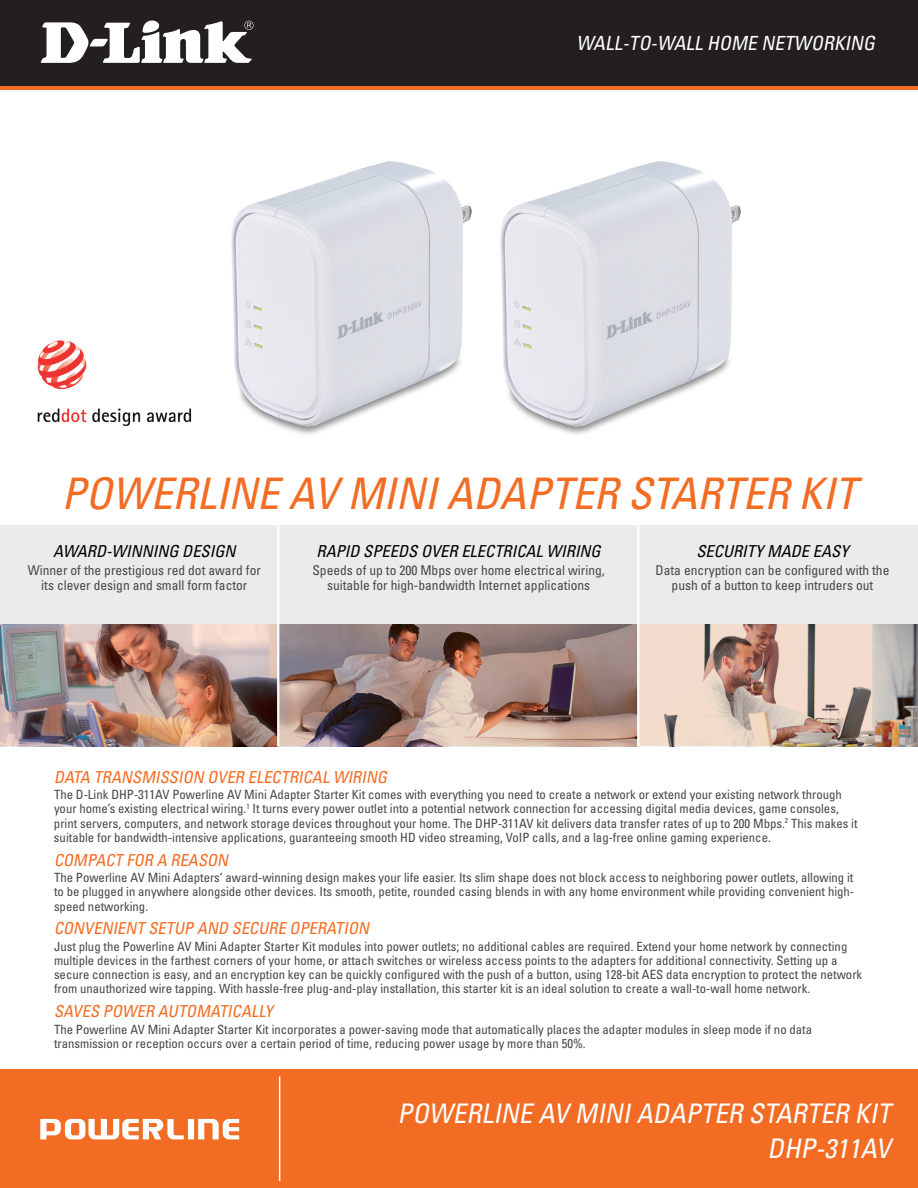
<style>
.page{position:relative;width:918px;height:1188px;background:#fff}
.page>*{position:absolute;margin:0;border:0;box-sizing:border-box;transform-origin:0 0}
.t1{font:italic condensed 43.5px "Univers";color:#f36c24}
.t2{font:italic condensed 27px/34.8px "Univers";color:#fff;text-align:right}
.t3{font:italic condensed 19.5px "Univers";color:#fff}
.t4{font:italic condensed 16.5px "Univers";letter-spacing:.055em;color:#f36c24}
.t5{font:italic condensed 16.5px "Univers";color:#000}
.t6{font:condensed 13.5px/15px "Univers";color:#454647;text-align:center}
.t7{font:condensed 12.75px/14.2px "Univers";color:#454647}
</style>
<div class="page">
<div style="left:0;top:1070px;width:918px;height:118px;background:#f36c24"></div>
<svg style="left:40px;top:1119px;width:199px;height:20px"></svg>
<hr style="left:279px;top:1076px;width:1px;height:105px;background:#fff">
<div style="left:0;top:0;width:918px;height:89px;background:linear-gradient(to right,#f36c24,#f36c24)"></div>
<div style="left:0;top:0;width:918px;height:85px;background:#231f20"></div>
<svg style="left:41px;top:20px;width:213px;height:43px"></svg>
<div style="left:0;top:525px;width:918px;height:101px;background:#eaebec"></div>
<hr style="left:277px;top:525px;width:2px;height:99px;background:#fff">
<hr style="left:637px;top:525px;width:2px;height:99px;background:#fff">
<img style="left:0;top:624px;width:918px;height:122px">
<hr style="left:277px;top:624px;width:2px;height:122px;background:#fff">
<hr style="left:637px;top:624px;width:2px;height:122px;background:#fff">
<img style="left:37px;top:340px;width:155px;height:86px">
<img style="left:231px;top:161px;width:241px;height:274px">
<img style="left:500px;top:161px;width:241px;height:274px">
<h3 class="t3" style="left:577px;top:31px;width:198px">WALL-TO -WALL HOME NETWOR</h3>
<h3 class="t3" style="left:834px;top:31px;width:47px">KING</h3>
<h1 class="t1" style="left:61px;top:466px;width:797px">POWERLINE AV MINI ADAPTER STARTER KIT</h1>
<p class="t5" style="left:53px;top:541px;width:184px">AWARD-WINNING DESIGN</p>
<p class="t6" style="left:28px;top:562px;width:235px">Winner of the prestigious red dot award for its clever design and small form factor</p>
<p class="t5" style="left:317px;top:541px;width:286px">RAPID SPEEDS OVER ELECTRICAL WIRING</p>
<p class="t6" style="left:312px;top:562px;width:294px">Speeds of up to 200 Mbps over home electrical wiring, suitable for high-bandwidth I nternet applications</p>
<p class="t5" style="left:696px;top:541px;width:154px">SECURITY MADE EASY</p>
<p class="t6" style="left:656px;top:562px;width:235px">Data encryption can be configured with the push of a button to keep intruders out</p>
<p class="t4" style="left:54px;top:766px;width:134px">DATA TRANSMI SSION</p>
<p class="t4" style="left:207px;top:766px;width:179px">OVER ELECTRI CAL WIRING</p>
<p class="t7" style="left:54px;top:787px;width:805px">The D-Link D HP-311AV Powerline AV Mini Adapter Starter Kit comes with everything you need to create a network or extend your existing network through your home’s existing electrical wiring.<sup>1</sup> It turns every power outlet into a potential network connection for accessing digital media devices, game consoles, print servers, computers, and network storage devices throughout your home. The D HP-311AV kit delivers data transfer rates of up to 200 Mbps.<sup>2</sup> This makes it suitable for bandwidth-intensive applications, guaranteeing smooth HD video streaming, VoI P calls, and a lag-free online gaming experience.</p>
<p class="t4" style="left:54px;top:849px;width:31px">COMPAC</p>
<p class="t4" style="left:115px;top:849px;width:119px">T FOR A REASON</p>
<p class="t7" style="left:54px;top:870px;width:802px;text-align:justify">The Powerline AV Mini Adapters’ award-winning design makes your life easier. Its slim shape does not block access to neighboring power outlets, allowing it to be plugged in anywhere alongside other devices. Its smooth, petite, rounded casing blends in with any home environment while providing convenient high&shy;speed networking.</p>
<p class="t4" style="left:54px;top:918px;width:50px">CONVENIENT</p>
<p class="t4" style="left:148px;top:918px;width:121px">SETUP AND SECURE</p>
<p class="t4" style="left:290px;top:918px;width:56px">OPERATION</p>
<p class="t7" style="left:54px;top:939px;width:810px">Just plug the Powerline AV Mini Adapter Starter Kit modules into power outlets; no additional cables are required. Extend your home network by connecting multiple devices in the farthest corners of your home, or attach switches or wireless access points to the adapters for additional connectivity. Setting up a secure connection is easy, and an encryption key can be quickly configured with the push of a button, using 128-bit AES data encryption to protect the network from unauthorized wire tapping. With hassle-free plug-and-play installation, this starter kit is an ideal solution to create a wall-to-wall home network.</p>
<p class="t4" style="left:54px;top:1001px;width:224px">SAVES P OWER AUTOMATICALLY</p>
<p class="t7" style="left:54px;top:1022px;width:760px">The Powerline AV Mini Adapter Starter Kit incorporates a power-saving mode that automatically places the adapter modules in sleep mode if no data transmission or reception occurs over a certain period of time, reducing power usage by more than 50%.</p>
<h2 class="t2" style="left:397px;top:1095px;width:501px">POWERLINE AV MINIADAPTER STARTER KIT<br>DHP-311AV</h2>
</div>
